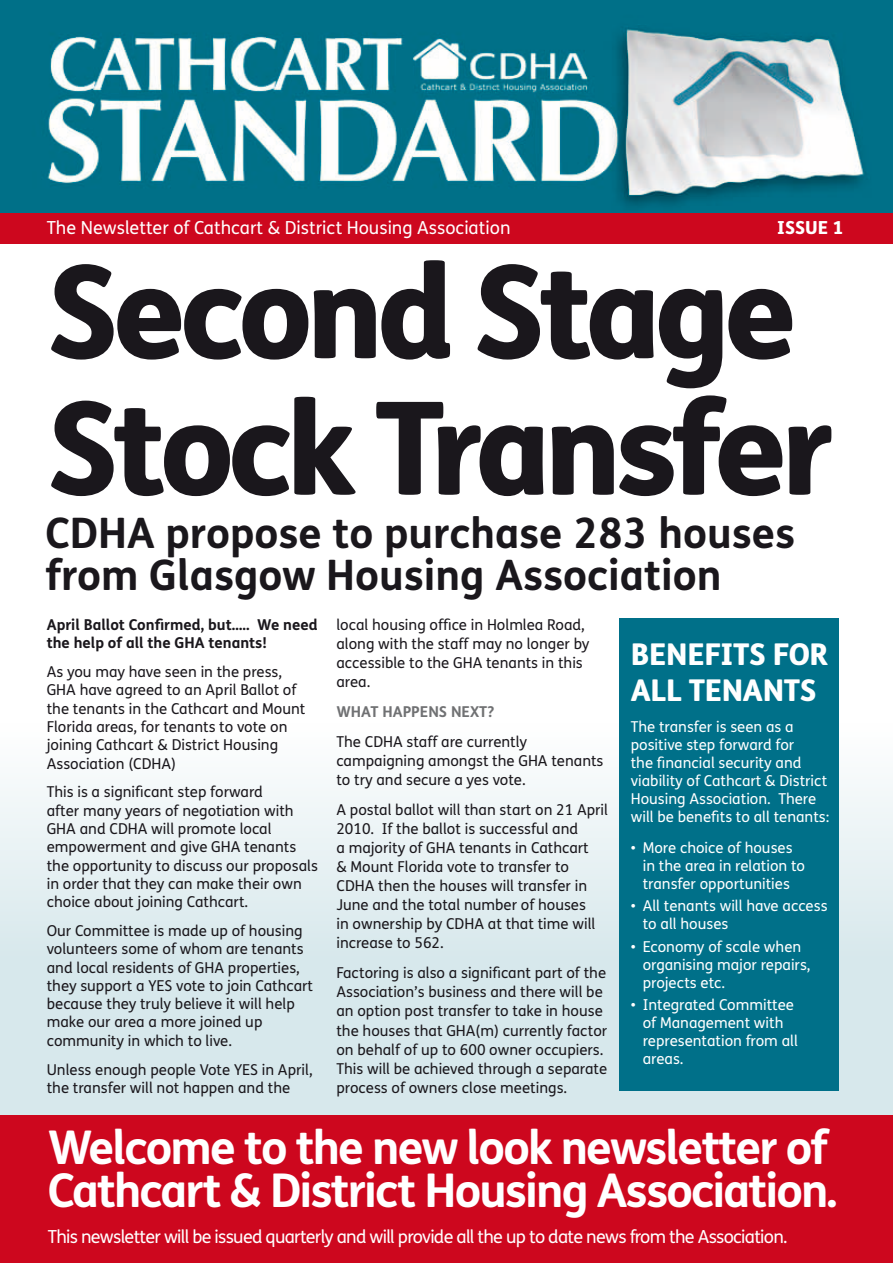
<style>
.page{position:relative;width:893px;height:1263px;background:#fff}
.page>*{position:absolute;margin:0;border:0;box-sizing:border-box;transform-origin:0 0}
.t1{font:800 129px/136.5px "FS Me";letter-spacing:-.05em;color:#1a171c}
.t2{font:700 46.5px/43.2px "FS Me";letter-spacing:-.04em;color:#fff}
.t3{font:700 42px/42px "FS Me";color:#1a171c}
.t4{font:800 30px/36px "FS Me";letter-spacing:-.01em;color:#fff}
.t5{font:18px "FS Me";letter-spacing:-.04em;color:#fff}
.t6{font:18px "FS Me";color:#fff}
.t7{font:800 18px "FS Me";color:#fff}
.t8{font:15px/18.3px "FS Me";color:#1a171c}
.t9{font:15px/18px "FS Me";color:#fff}
.t10{font:700 15px/18.3px "FS Me";color:#1a171c}
.t11{font:700 15px "FS Me";color:#707173}
</style>
<div class="page">
<div style="left:0;top:723px;width:893px;height:402px;background:linear-gradient(to bottom,#f8fbfc,#cde2e7)"></div>
<img style="left:0;top:0;width:893px;height:214px">
<div style="left:0;top:214px;width:893px;height:30px;background:#cd071e"></div>
<div style="left:0;top:1115px;width:893px;height:148px;background:#cd071e"></div>
<div style="left:620px;top:618px;width:219px;height:473px;background:#007089"></div>
<p class="t6" style="left:47px;top:217px;width:465px">The Newsletter of Cathcart &amp; District Housing Association</p>
<p class="t7" style="left:777px;top:216px;width:68px">ISSUE 1</p>
<h1 class="t1" style="left:47px;top:244px;width:789px">Second Stage<br>Stock Transfer</h1>
<h3 class="t3" style="left:45px;top:512px;width:751px">CDHA propose to purchase 283 houses from Glasgow Housing Association</h3>
<p class="t10" style="left:47px;top:615px;width:272px">April Ballot Confirmed, but….. We need the help of all the GHA tenants!</p>
<p class="t8" style="left:47px;top:663px;width:260px">As you may have seen in the press,<br>GHA have agreed to an April Ballot of the tenants in the Cathcart and Mount<br>Florida areas, for tenants to vote on joining Cathcart &amp; District Housing<br>Association (CDHA)</p>
<p class="t8" style="left:47px;top:783px;width:273px">This is a significant step forward<br>after many years of negotiation with GHA and CDHA will promote local empowerment and give GHA tenants the opportunity to discuss our proposals in order that they can make their own choice about joining Cathcart.</p>
<p class="t8" style="left:47px;top:922px;width:268px">Our Committee is made up of housing volunteers some of whom are tenants and local residents of GHA properties, they support a YES vote to join Cathcart because they truly believe it will help make our area a more joined up community in which to live.</p>
<p class="t8" style="left:47px;top:1060px;width:267px">Unless enough people Vote YES in April, the transfer will not happen and the</p>
<p class="t8" style="left:336px;top:615px;width:255px;line-height:19px">local housing office in Holmlea Road, along with the staff may no longer by accessible to the GHA tenants in this area.</p>
<p class="t11" style="left:336px;top:702px;width:159px">WHAT HAPPENS NEXT?</p>
<p class="t8" style="left:336px;top:732px;width:269px;line-height:19px">The CDHA staff are currently campaigning amongst the GHA tenants to try and secure a yes vote.</p>
<p class="t8" style="left:336px;top:800px;width:273px;line-height:19px">A postal ballot will than start on 21 April 2010. If the ballot is successful and<br>a majority of GHA tenants in Cathcart<br>&amp; Mount Florida vote to transfer to CDHA then the houses will transfer in June and the total number of houses<br>in ownership by CDHA at that time will increase to 562.</p>
<p class="t8" style="left:336px;top:964px;width:272px;line-height:19px">Factoring is also a significant part of the Association’s business and there will be an option post transfer to take in house the houses that GHA(m) currently factor on behalf of up to 600 owner occupiers.<br>This will be achieved through a separate process of owners close meetings.</p>
<h3 class="t4" style="left:631px;top:637px;width:199px">BENEFITS FOR<br>ALL TENANTS</h3>
<p class="t9" style="left:631px;top:718px;width:200px">The transfer is seen as a positive step forward for<br>the financial security and viability of Cathcart &amp; District<br>Housing Association. There will be benefits to all tenants:</p>
<p class="t9" style="left:643px;top:839px;width:164px;text-indent:-12px">• More choice of houses in the area in relation to transfer opportunities</p>
<p class="t9" style="left:643px;top:897px;width:186px;text-indent:-12px">• All tenants will have access to all houses</p>
<p class="t9" style="left:643px;top:937px;width:169px;text-indent:-12px">• Economy of scale when organising major repairs, projects etc.</p>
<p class="t9" style="left:643px;top:996px;width:157px;text-indent:-12px">• Integrated Committee of Management with representation from all areas.</p>
<h2 class="t2" style="left:48px;top:1126px;width:791px">Welcome to the new look newsletter of<br>Cathcart &amp; District Housing Association.</h2>
<p class="t5" style="left:48px;top:1226px;width:741px">This newsletter will be issued quarterly and will provide all the up to date news from the Association.</p>
</div>
